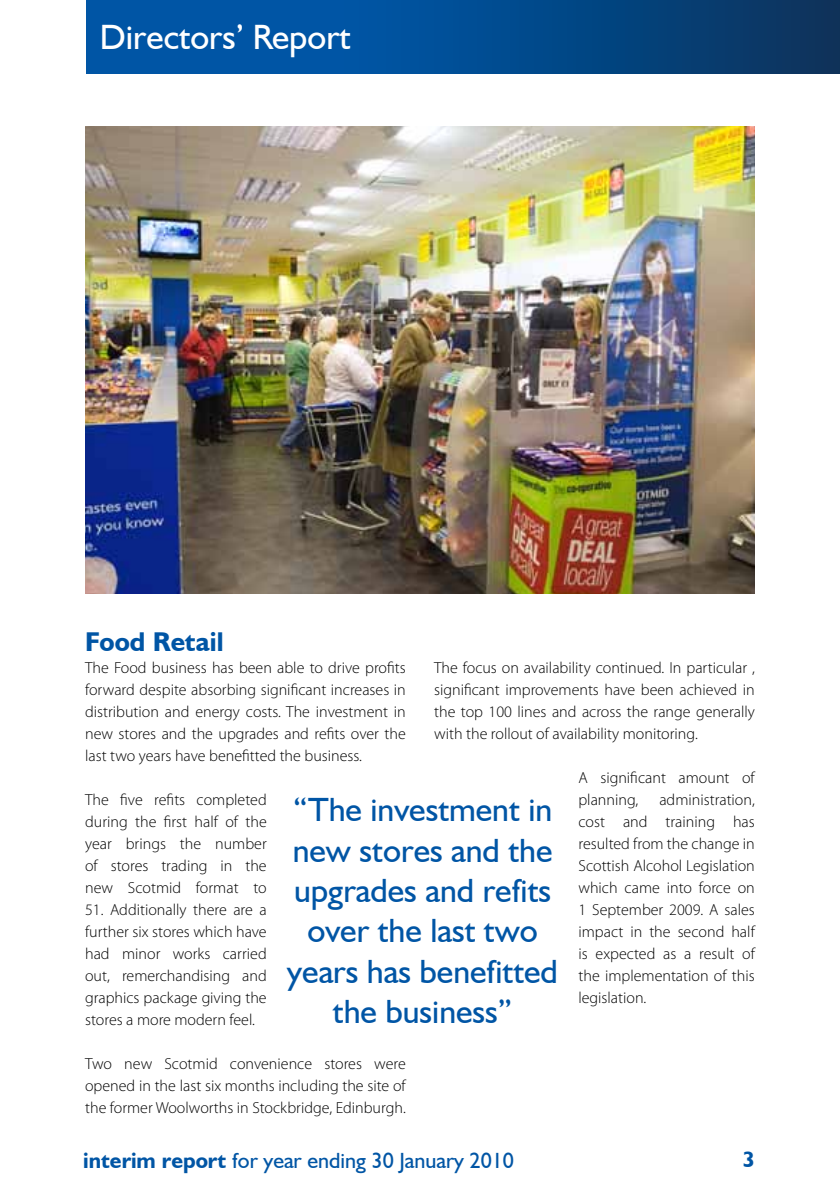
<style>
.page{position:relative;width:840px;height:1191px;background:#fff}
.page>*{position:absolute;margin:0;border:0;box-sizing:border-box;transform-origin:0 0}
.t1{font:35.2px "Humanist 521 BT";color:#fff}
.t2{font:33.6px/40.4px "Humanist 521 BT";color:#0055a5;text-align:center}
.t3{font:700 27.2px "Humanist 521 BT";color:#0055a5}
.t4{font:22px "Humanist 521 BT";color:#0055a5}
.t5{font:700 22px "Humanist 521 BT";color:#0055a5}
.t6{font:300 16px/22px "Myriad Pro";color:#000;text-align:justify}
.s1{font-weight:700}
</style>
<div class="page">
<svg style="left:86px;top:0;width:753px;height:74px;background:#024a8d"></svg>
<img style="left:85px;top:126px;width:669px;height:467px">
<h1 class="t1" style="left:100px;top:16px;width:252px">Directors’ Report</h1>
<h3 class="t3" style="left:85px;top:625px;width:140px">Food Retail</h3>
<p class="t6" style="left:85px;top:656px;width:322px">The Food business has been able to drive profits forward despite absorbing significant increases in distribution and energy costs. The investment in new stores and the upgrades and refits over the last two years have benefitted the business.</p>
<p class="t6" style="left:85px;top:788px;width:183px">The five refits completed during the first half of the year brings the number of stores trading in the new Scotmid format to</p>
<p class="t6" style="left:85px;top:898px;width:183px">51. Additionally there are a further six stores which have had minor works carried out, remerchandising and graphics package giving the stores a more modern feel.</p>
<p class="t6" style="left:85px;top:1052px;width:322px">Two new Scotmid convenience stores were opened in the last six months including the site of the former Woolworths in Stockbridge, Edinburgh.</p>
<p class="t6" style="left:434px;top:656px;width:322px">The focus on availability continued. In particular , significant improvements have been achieved in the top 100 lines and across the range generally with the rollout of availability monitoring.</p>
<p class="t6" style="left:578px;top:766px;width:178px">A significant amount of planning,</p>
<p class="t6" style="left:578px;top:788px;width:178px;text-indent:81px">administration, cost and training has resulted from the change in Scottish Alcohol Legislation which came into force on 1 September 2009. A sales impact in the second half is expected as a result of the implementation of this legislation.</p>
<h2 class="t2" style="left:287px;top:789px;width:272px">“The investment in new stores and the upgrades and refits over the last two years has benefitted the business”</h2>
<h3 class="t4" style="left:83px;top:1147px;width:432px"><span class="s1">interim report</span> for year ending 30 January 2010</h3>
<h3 class="t5" style="left:742px;top:1145px;width:13px">3</h3>
</div>
